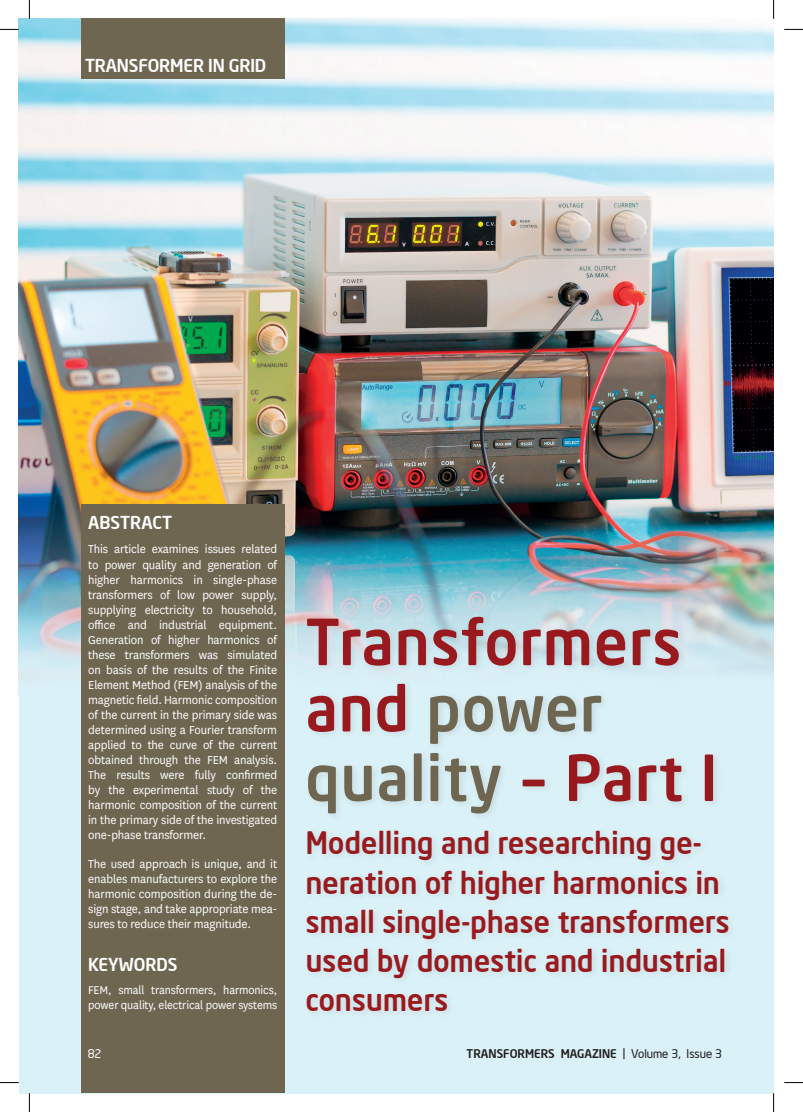
<style>
.page{position:relative;width:803px;height:1112px;background:#fff}
.page>*{position:absolute;margin:0;border:0;box-sizing:border-box;transform-origin:0 0}
.t1{font:500 62.5px/67.9px "Neo Sans Intel";letter-spacing:.03em;color:#981a1e;scale:.95 1}
.t2{font:500 30.38px/39.1px "Neo Sans Intel";letter-spacing:.01em;color:#981a1e;scale:.95 1}
.t3{font:500 17.5px "Neo Sans Intel";letter-spacing:-.01em;color:#fff}
.t4{font:13.38px/15px "National";letter-spacing:-.01em;color:#fff;text-align:justify;scale:.96 1}
.t5{font:13.12px/15px "National";letter-spacing:-.01em;color:#fff;scale:.94 1}
.t6{font:500 11.88px "Neo Sans Intel";color:#231f20}
.t7{font:11.88px "Neo Sans Intel";color:#fff}
.s1{color:#6f6652}
.s2{font-weight:400}
</style>
<div class="page">
<div style="left:19px;top:19px;width:754px;height:1073px;background:#daf1f7"></div>
<img style="left:19px;top:19px;width:754px;height:652px">
<div style="left:81px;top:504px;width:204px;height:588px;background:#6f6652"></div>
<div style="left:303px;top:612px;width:435px;height:407px;background:#231f20;opacity:.1"></div>
<div style="left:81px;top:19px;width:203px;height:60px;background:#6f6652"></div>
<svg style="left:0;top:29px;width:19px;height:1px"></svg>
<svg style="left:784px;top:29px;width:19px;height:1px"></svg>
<svg style="left:0;top:1082px;width:19px;height:1px"></svg>
<svg style="left:784px;top:1082px;width:19px;height:1px"></svg>
<svg style="left:29px;top:0;width:1px;height:19px"></svg>
<svg style="left:29px;top:1092px;width:1px;height:19px"></svg>
<svg style="left:773px;top:0;width:1px;height:19px"></svg>
<svg style="left:773px;top:1092px;width:1px;height:19px"></svg>
<h3 class="t3" style="left:85px;top:55px;width:183px">TRANSFORMER IN GRID</h3>
<h3 class="t3" style="left:85px;top:55px;width:62px">EVENTS</h3>
<h3 class="t3" style="left:88px;top:511px;width:85px">ABSTRACT</h3>
<p class="t4" style="left:88px;top:541px;width:198px">This article examines issues related to power quality and generation of higher harmonics in single-phase transformers of low power supply, supplying electricity to household, office and industrial equipment.<br>Generation of higher harmonics of these transformers was simulated on basis of the results of the Finite Element Method (FEM) analysis of the magnetic field. Harmonic composition of the current in the primary side was determined using a Fourier transform applied to the curve of the current obtained through the FEM analysis.<br>The results were fully confirmed by the experimental study of the harmonic composition of the current in the primary side of the investigated one-phase transformer.</p>
<p class="t4" style="left:88px;top:855px;width:198px">The used approach is unique, and it enables manufacturers to explore the harmonic composition during the de&shy;sign stage, and take appropriate mea&shy;sures to reduce their magnitude.</p>
<h3 class="t3" style="left:88px;top:953px;width:91px">KEYWORDS</h3>
<p class="t5" style="left:88px;top:981px;width:202px">FEM, small transformers, harmonics, power quality, electrical power systems</p>
<p class="t7" style="left:88px;top:1046px;width:15px">82</p>
<h1 class="t1" style="left:306px;top:606px;width:434px">Transformers and <span class="s1">power quality</span> – Part I</h1>
<h2 class="t2" style="left:306px;top:822px;width:448px">Modelling and researching ge&shy;neration of higher harmonics in small single-phase transformers used by domestic and industrial consumers</h2>
<p class="t6" style="left:467px;top:1046px;width:257px">TRANSFORMERS MAGAZINE <span class="s2">| Volume</span> <span class="s2">3, I</span><span class="s2">ssue</span> <span class="s2">3</span></p>
</div>
